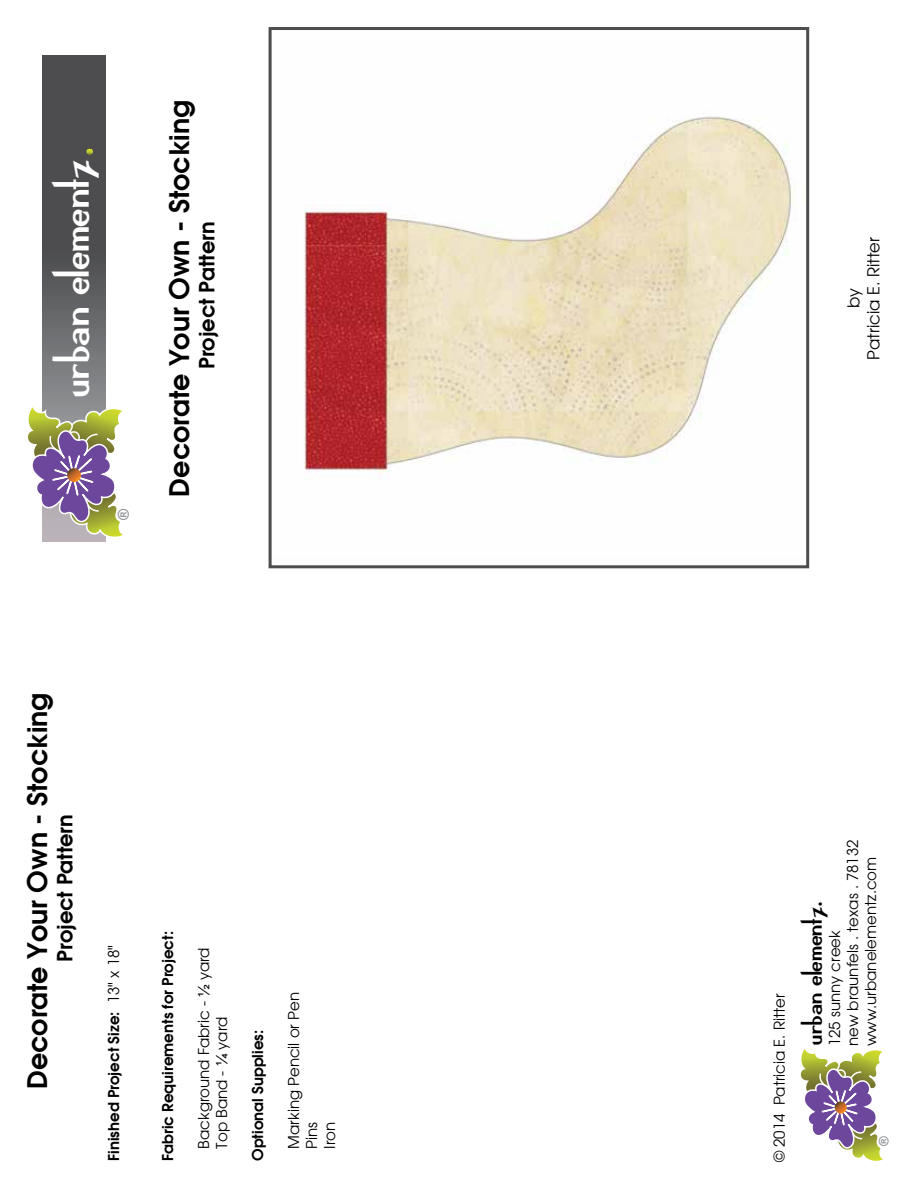
<style>
.page{position:relative;width:918px;height:1188px;background:#fff}
.page>*{position:absolute;margin:0;border:0;box-sizing:border-box;transform-origin:0 0}
.t1{font:36.3px "Claritty Bold";color:#fff}
.t2{font:600 27px "Avant Garde";color:#000}
.t3{font:600 21px "Avant Garde";color:#000}
.t4{font:21px "Claritty Bold";color:#000}
.t5{font:16.5px/19.8px "Avant Garde";color:#000;text-align:center}
.t6{font:15px/18px "Avant Garde";color:#000}
.t7{font:600 15px "Avant Garde";color:#000}
.t8{font:15px "Arial Rounded MT Bold";color:#939598}
.t9{font:13.2px "Arial Rounded MT Bold";color:#939598}
.s1{font-weight:400}
.s2{font-family:"Arial"}
.s3{font-family:"Myriad Pro";font-size:27px}
</style>
<div class="page">
<svg style="left:800px;top:1049px;width:83px;height:112px"></svg>
<img style="left:304px;top:116px;width:490px;height:363px">
<div style="left:269px;top:27px;width:540px;height:541px;border:3px solid #4d4d4f"></div>
<div style="left:43px;top:55px;width:63px;height:486px;background:#4d4d4f"></div>
<svg style="left:86px;top:148px;width:7px;height:7px"></svg>
<svg style="left:28px;top:248px;width:95px;height:293px"></svg>
<h1 class="t1" style="left:51px;top:397px;width:239px;rotate:-90deg">urban elementz</h1>
<p class="t8" style="left:115px;top:520px;width:13px;rotate:-90deg">®</p>
<h2 class="t2" style="left:161px;top:497px;width:398px;rotate:-90deg">Decorate Your Own - Stocking</h2>
<h3 class="t3" style="left:193px;top:369px;width:149px;rotate:-90deg">Project Pattern</h3>
<p class="t5" style="left:844px;top:360px;width:124px;rotate:-90deg">by<br>Patricia E. Ritter</p>
<h2 class="t2" style="left:19px;top:1089px;width:398px;rotate:-90deg">Decorate Your Own - Stocking</h2>
<h3 class="t3" style="left:51px;top:962px;width:149px;rotate:-90deg">Project Pattern</h3>
<p class="t7" style="left:104px;top:1161px;width:217px;rotate:-90deg">Finished Project Size: <span class="s1">13" x 18"</span></p>
<p class="t7" style="left:158px;top:1161px;width:231px;rotate:-90deg">Fabric Requirements for Project:</p>
<p class="t6" style="left:195px;top:1149px;width:203px;rotate:-90deg">Background Fabric - <span class="s2">½</span> yard<br>Top Band - <span class="s2">¼</span> yard</p>
<p class="t7" style="left:248px;top:1161px;width:133px;rotate:-90deg">Optional Supplies:</p>
<p class="t6" style="left:285px;top:1149px;width:158px;rotate:-90deg">Marking Pencil or Pen<br>Pins<br>Iron</p>
<p class="t6" style="left:771px;top:1162px;width:170px;rotate:-90deg">© 2014 Patricia E. Ritter</p>
<p class="t6" style="left:826px;top:1046px;width:208px;rotate:-90deg">125 sunny creek<br>new braunfels . texas . 78132 www.urbanelementz.com</p>
<h3 class="t4" style="left:800px;top:1045px;width:145px;rotate:-90deg">urban elementz<span class="s3">.</span></h3>
<p class="t9" style="left:876px;top:1146px;width:11px;rotate:-90deg">®</p>
</div>
